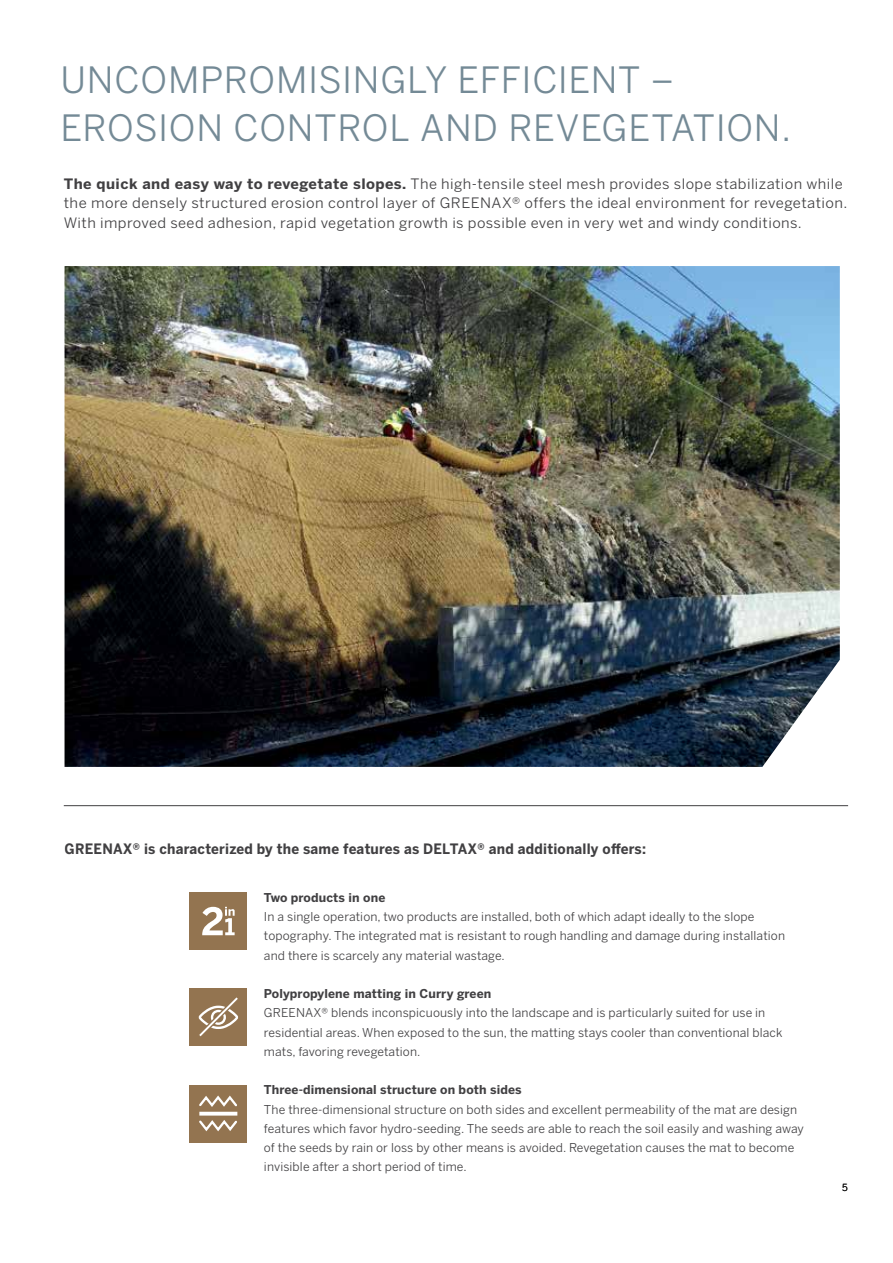
<style>
.page{position:relative;width:893px;height:1263px;background:#fff}
.page>*{position:absolute;margin:0;border:0;box-sizing:border-box;transform-origin:0 0}
.t1{font:36px/48.2px "Benton Sans";letter-spacing:.015em;color:#748a96}
.t2{font:14.25px/19.2px "Benton Sans";letter-spacing:.03em;color:#414042}
.t3{font:700 14.25px "Benton Sans";letter-spacing:.015em;color:#414042;scale:.95 1}
.t4{font:12.15px/19.2px "Benton Sans";letter-spacing:.01em;color:#414042}
.t5{font:700 12.15px "Benton Sans";letter-spacing:.01em;color:#414042}
.t6{font:9.75px "Benton Sans";color:#000}
.s1{font-weight:700}
</style>
<div class="page">
<img style="left:65px;top:266px;width:775px;height:501px">
<hr style="left:64px;top:805px;width:784px;height:1px;background:#414042">
<div style="left:190px;top:892px;width:57px;height:58px;background:#937450"></div>
<svg style="left:202px;top:907px;width:33px;height:28px"></svg>
<div style="left:190px;top:1085px;width:57px;height:57px;background:#937450"></div>
<svg style="left:199px;top:1095px;width:39px;height:37px"></svg>
<hr style="left:199px;top:1112px;width:38px;height:3px;background:#fff">
<div style="left:190px;top:988px;width:57px;height:58px;background:#937450"></div>
<svg style="left:198px;top:997px;width:40px;height:40px"></svg>
<h1 class="t1" style="left:60px;top:55px;width:732px">UNCOMPROMISINGLY EFFICIENT –<br>EROSION CONTROL AND REVEGETATION.</h1>
<p class="t2" style="left:64px;top:174px;width:785px"><span class="s1">The quick and easy way to revegetate slopes.</span> The high-tensile steel mesh provides slope stabilization while the more densely structured erosion control layer of GREENAX® offers the ideal environment for revegetation.<br>With improved seed adhesion, rapid vegetation growth is possible even in very wet and windy conditions.</p>
<p class="t3" style="left:65px;top:840px;width:614px">GREENAX® is characterized by the same features as DELTAX® and additionally offers:</p>
<p class="t5" style="left:264px;top:890px;width:123px">Two products in one</p>
<p class="t4" style="left:264px;top:907px;width:523px">In a single operation, two products are installed, both of which adapt ideally to the slope topography. The integrated mat is resistant to rough handling and damage during installation and there is scarcely any material wastage.</p>
<p class="t5" style="left:264px;top:986px;width:229px">Polypropylene matting in Curry green</p>
<p class="t4" style="left:264px;top:1003px;width:520px">GREENAX® blends inconspicuously into the landscape and is particularly suited for use in residential areas. When exposed to the sun, the matting stays cooler than conventional black mats, favoring revegetation.</p>
<p class="t5" style="left:264px;top:1083px;width:259px">Three-dimensional structure on both sides</p>
<p class="t4" style="left:264px;top:1099px;width:542px">The three-dimensional structure on both sides and excellent permeability of the mat are design features which favor hydro-seeding. The seeds are able to reach the soil easily and washing away of the seeds by rain or loss by other means is avoided. Revegetation causes the mat to become invisible after a short period of time.</p>
<p class="t6" style="left:842px;top:1181px;width:7px">5</p>
</div>
